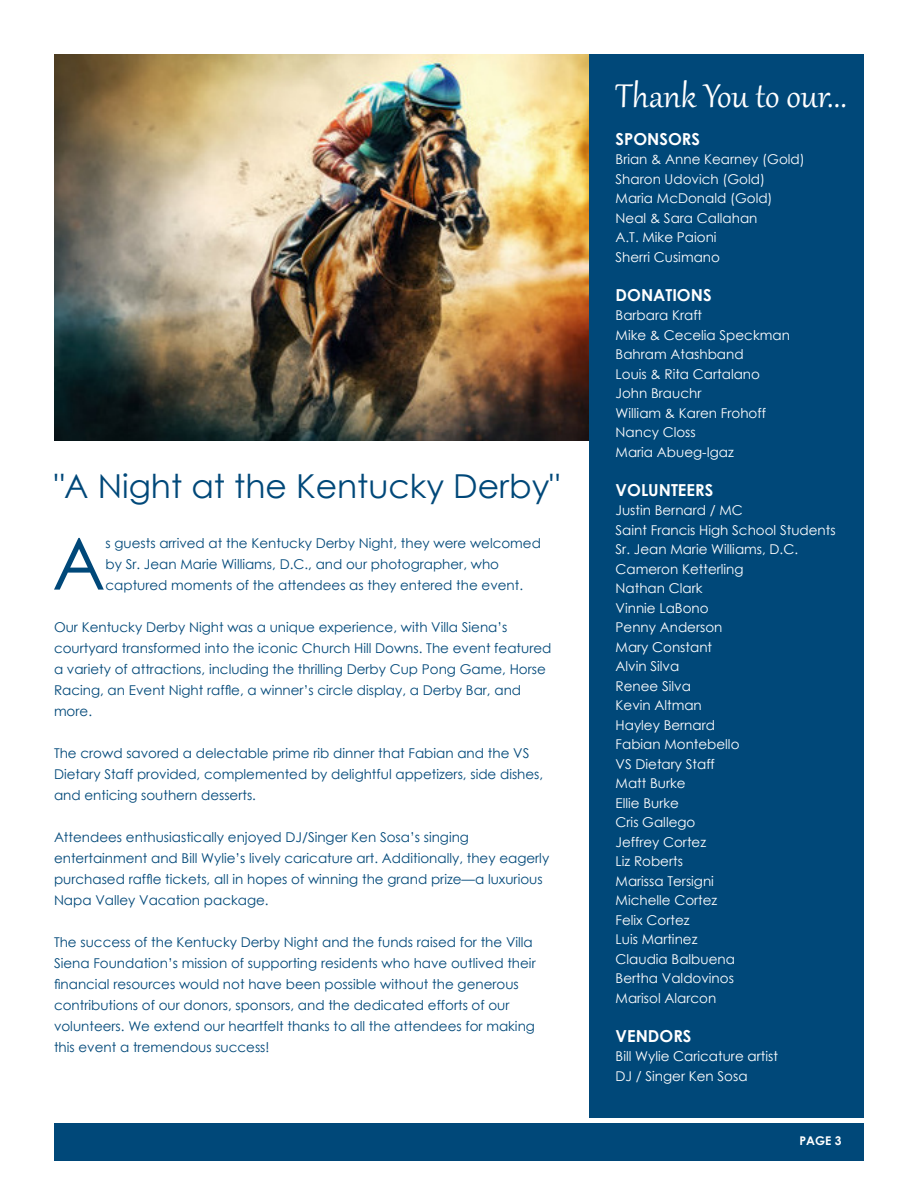
<style>
.page{position:relative;width:918px;height:1188px;background:#fff}
.page>*{position:absolute;margin:0;border:0;box-sizing:border-box;transform-origin:0 0}
.t1{font:72px "Century Gothic";color:#004879}
.t2{font:40.5px "Gabriola";color:#fff}
.t3{font:33px "Century Gothic";color:#004879}
.t4{font:700 16.5px "Century Gothic";color:#fff}
.t5{font:13.5px/21px "Century Gothic";color:#004879}
.t6{font:13.5px "Century Gothic";color:#fff}
.t7{font:700 12px "Century Gothic";color:#fff}
</style>
<div class="page">
<img style="left:54px;top:54px;width:536px;height:386px">
<div style="left:54px;top:1123px;width:810px;height:38px;background:#004879"></div>
<div style="left:590px;top:54px;width:274px;height:1064px;background:#004879"></div>
<p class="t3" style="left:54px;top:463px;width:507px">"A Night at the Kentucky Derby"</p>
<p class="t1" style="left:52px;top:513px;width:55px">A</p>
<p class="t5" style="left:106px;top:532px;width:437px">s guests arrived at the Kentucky Derby Night, they were welcomed by Sr. Jean Marie Williams, D.C., and our photographer, who captured moments of the attendees as they entered the event.</p>
<p class="t5" style="left:54px;top:616px;width:499px">Our Kentucky Derby Night was a unique experience, with Villa Siena’s courtyard transformed into the iconic Church Hill Downs. The event featured a variety of attractions, including the thrilling Derby Cup Pong Game, Horse Racing, an Event Night raffle, a winner’s circle display, a Derby Bar, and more.</p>
<p class="t5" style="left:54px;top:742px;width:491px">The crowd savored a delectable prime rib dinner that Fabian and the VS<br>Dietary Staff provided, complemented by delightful appetizers, side dishes, and enticing southern desserts.</p>
<p class="t5" style="left:54px;top:826px;width:497px">Attendees enthusiastically enjoyed DJ/Singer Ken Sosa’s singing entertainment and Bill Wylie’s lively caricature art. Additionally, they eagerly purchased raffle tickets, all in hopes of winning the grand prize—a luxurious Napa Valley Vacation package.</p>
<p class="t5" style="left:54px;top:931px;width:483px">The success of the Kentucky Derby Night and the funds raised for the Villa Siena Foundation’s mission of supporting residents who have outlived their financial resources would not have been possible without the generous contributions of our donors, sponsors, and the dedicated efforts of our volunteers. We extend our heartfelt thanks to all the attendees for making this event a tremendous success!</p>
<p class="t2" style="left:616px;top:70px;width:233px">Thank You to our...</p>
<p class="t4" style="left:616px;top:126px;width:86px">SPONSORS</p>
<p class="t6" style="left:616px;top:150px;width:191px">Brian &amp; Anne Kearney (Gold)</p>
<p class="t6" style="left:616px;top:169px;width:151px">Sharon Udovich (Gold)</p>
<p class="t6" style="left:616px;top:189px;width:159px">Maria McDonald (Gold)</p>
<p class="t6" style="left:616px;top:208px;width:143px">Neal &amp; Sara Callahan</p>
<p class="t6" style="left:616px;top:228px;width:103px">A.T. Mike Paioni</p>
<p class="t6" style="left:616px;top:247px;width:106px">Sherri Cusimano</p>
<p class="t4" style="left:616px;top:282px;width:98px">DONATIONS</p>
<p class="t6" style="left:616px;top:306px;width:88px">Barbara Kraft</p>
<p class="t6" style="left:616px;top:325px;width:176px">Mike &amp; Cecelia Speckman</p>
<p class="t6" style="left:616px;top:345px;width:130px">Bahram Atashband</p>
<p class="t6" style="left:616px;top:364px;width:146px">Louis &amp; Rita Cartalano</p>
<p class="t6" style="left:616px;top:384px;width:87px">John Brauchr</p>
<p class="t6" style="left:616px;top:403px;width:152px">William &amp; Karen Frohoff</p>
<p class="t6" style="left:616px;top:423px;width:82px">Nancy Closs</p>
<p class="t6" style="left:616px;top:442px;width:120px">Maria Abueg-Igaz</p>
<p class="t4" style="left:616px;top:477px;width:99px">VOLUNTEERS</p>
<p class="t6" style="left:616px;top:501px;width:129px">Justin Bernard / MC</p>
<p class="t6" style="left:616px;top:520px;width:222px">Saint Francis High School Students</p>
<p class="t6" style="left:616px;top:540px;width:184px">Sr. Jean Marie Williams, D.C.</p>
<p class="t6" style="left:616px;top:559px;width:129px">Cameron Ketterling</p>
<p class="t6" style="left:616px;top:579px;width:88px">Nathan Clark</p>
<p class="t6" style="left:616px;top:598px;width:94px">Vinnie LaBono</p>
<p class="t6" style="left:616px;top:618px;width:108px">Penny Anderson</p>
<p class="t6" style="left:616px;top:637px;width:98px">Mary Constant</p>
<p class="t6" style="left:616px;top:657px;width:65px">Alvin Silva</p>
<p class="t6" style="left:616px;top:676px;width:77px">Renee Silva</p>
<p class="t6" style="left:616px;top:696px;width:88px">Kevin Altman</p>
<p class="t6" style="left:616px;top:715px;width:101px">Hayley Bernard</p>
<p class="t6" style="left:616px;top:735px;width:125px">Fabian Montebello</p>
<p class="t6" style="left:616px;top:754px;width:101px">VS Dietary Staff</p>
<p class="t6" style="left:616px;top:774px;width:72px">Matt Burke</p>
<p class="t6" style="left:616px;top:793px;width:65px">Ellie Burke</p>
<p class="t6" style="left:616px;top:813px;width:81px">Cris Gallego</p>
<p class="t6" style="left:616px;top:832px;width:92px">Jeffrey Cortez</p>
<p class="t6" style="left:616px;top:852px;width:69px">Liz Roberts</p>
<p class="t6" style="left:616px;top:871px;width:100px">Marissa Tersigni</p>
<p class="t6" style="left:616px;top:891px;width:103px">Michelle Cortez</p>
<p class="t6" style="left:616px;top:910px;width:75px">Felix Cortez</p>
<p class="t6" style="left:616px;top:930px;width:83px">Luis Martinez</p>
<p class="t6" style="left:616px;top:949px;width:121px">Claudia Balbuena</p>
<p class="t6" style="left:616px;top:969px;width:120px">Bertha Valdovinos</p>
<p class="t6" style="left:616px;top:988px;width:102px">Marisol Alarcon</p>
<p class="t4" style="left:616px;top:1023px;width:77px">VENDORS</p>
<p class="t6" style="left:616px;top:1047px;width:164px">Bill Wylie Caricature artist</p>
<p class="t6" style="left:616px;top:1066px;width:134px">DJ / Singer Ken Sosa</p>
<p class="t7" style="left:800px;top:1132px;width:43px">PAGE 3</p>
</div>
